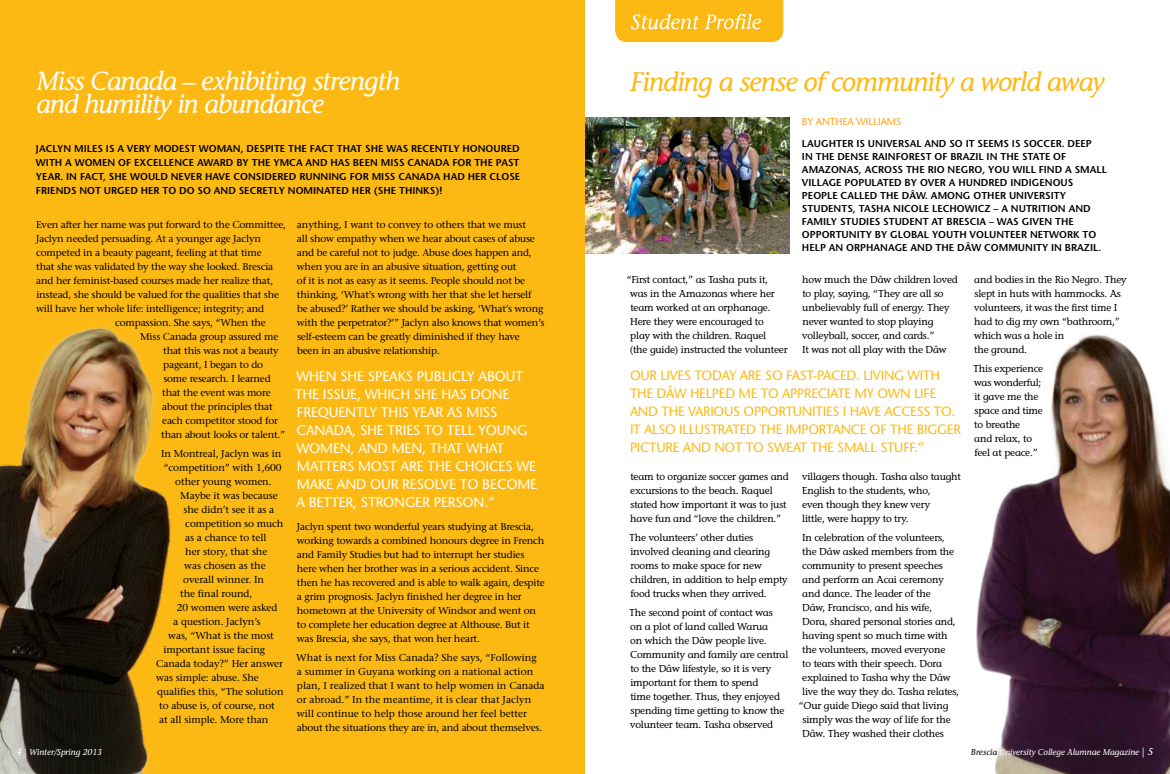
<style>
.page{position:relative;width:1170px;height:774px;background:#fff}
.page>*{position:absolute;margin:0;border:0;box-sizing:border-box;transform-origin:0 0}
.t1{font:italic 26.7px "Stone Informal";letter-spacing:-.03em;color:#fdb913}
.t2{font:italic 26.1px/23px "Stone Informal";letter-spacing:-.03em;color:#fff}
.t3{font:14px/18px "Stone Sans";letter-spacing:-.01em;color:#fff}
.t4{font:13.5px/18px "Stone Sans";letter-spacing:-.02em;color:#fdb913}
.t5{font:10px/14px "Stone Serif";letter-spacing:-.02em;color:#000}
.t6{font:10px/14px "Stone Informal";letter-spacing:-.02em;color:#000}
.t7{font:600 10px/13px "Stone Sans";color:#000;text-align:justify}
.t8{font:10px/14px "Stone Serif";color:#000}
.t9{font:10px "Stone Sans";color:#faa21b}
.t10{font:italic 8.5px "Stone Informal";color:#fff}
.s1{font-size:10px}
.s2{color:#000}
</style>
<div class="page">
<div style="left:0;top:0;width:585px;height:774px;background:#fdb913"></div>
<img style="left:0;top:327px;width:171px;height:447px">
<svg style="left:615px;top:0;width:168px;height:42px;background:#fdbf27"></svg>
<img style="left:976px;top:334px;width:194px;height:440px">
<img style="left:585px;top:117px;width:205px;height:136px">
<h2 class="t2" style="left:36px;top:69px;width:366px">Miss Canada – exhibiting strength and humility in abundance</h2>
<h1 class="t1" style="left:630px;top:66px;width:476px">Finding a sense of community a world away</h1>
<p class="t9" style="left:802px;top:116px;width:101px">BY ANTHEA WILLIAMS</p>
<p class="t7" style="left:802px;top:137px;width:306px;text-align:left">LAUGHTER IS UNIVERSAL AND SO IT SEEMS IS SOCCER. DEEP<br>IN THE DENSE RAINFOREST OF BRAZIL IN THE STATE OF AMAZONAS, ACROSS THE RIO NEGRO, YOU WILL FIND A SMALL VILLAGE POPULATED BY OVER A HUNDRED INDIGENOUS PEOPLE CALLED THE DÂW. AMONG OTHER UNIVERSITY STUDENTS, TASHA NICOLE LECHOWICZ – A NUTRITION AND FAMILY STUDIES STUDENT AT BRESCIA – WAS GIVEN THE OPPORTUNITY BY GLOBAL YOUTH VOLUNTEER NETWORK TO HELP AN ORPHANAGE AND THE DÂW COMMUNITY IN BRAZIL.</p>
<p class="t7" style="left:36px;top:141px;width:486px;line-height:14px">JACLYN MILES IS A VERY MODEST WOMAN, DESPITE THE FACT THAT SHE WAS RECENTLY HONOURED WITH A WOMEN OF EXCELLENCE AWARD BY THE YMCA AND HAS BEEN MISS CANADA FOR THE PAST YEAR. IN FACT, SHE WOULD NEVER HAVE CONSIDERED RUNNING FOR MISS CANADA HAD HER CLOSE FRIENDS NOT URGED HER TO DO SO AND SECRETLY NOMINATED HER (SHE THINKS)!</p>
<p class="t5" style="left:36px;top:218px;width:251px">Even after her name was put forward to the Committee,</p>
<p class="t5" style="left:36px;top:232px;width:226px">Jaclyn needed persuading. At a younger age Jaclyn</p>
<p class="t5" style="left:36px;top:246px;width:227px">competed in a beauty pageant, feeling at that time</p>
<p class="t5" style="left:36px;top:260px;width:239px">that she was validated by the way she looked. Brescia</p>
<p class="t5" style="left:36px;top:274px;width:238px">and her feminist-based courses made her realize that,</p>
<p class="t5" style="left:36px;top:288px;width:244px">instead, she should be valued for the qualities that she</p>
<p class="t5" style="left:36px;top:302px;width:229px">will have her whole life: intelligence; integrity; and</p>
<p class="t5" style="left:115px;top:316px;width:152px">compassion. She says, “When the</p>
<p class="t5" style="left:140px;top:330px;width:140px">Miss Canada group assured me</p>
<p class="t5" style="left:163px;top:344px;width:117px">that this was not a beauty</p>
<p class="t5" style="left:163px;top:358px;width:101px">pageant, I began to do</p>
<p class="t5" style="left:163px;top:372px;width:109px">some research. I learned</p>
<p class="t5" style="left:162px;top:386px;width:110px">that the event was more</p>
<p class="t5" style="left:162px;top:400px;width:112px">about the principles that</p>
<p class="t5" style="left:162px;top:414px;width:117px">each competitor stood for</p>
<p class="t5" style="left:161px;top:428px;width:125px">than about looks or talent.”</p>
<p class="t5" style="left:161px;top:447px;width:122px">In Montreal, Jaclyn was in</p>
<p class="t5" style="left:164px;top:461px;width:119px">“competition” with 1,600</p>
<p class="t5" style="left:175px;top:475px;width:98px">other young women.</p>
<p class="t5" style="left:180px;top:489px;width:99px">Maybe it was because</p>
<p class="t5" style="left:183px;top:503px;width:92px">she didn’t see it as a</p>
<p class="t5" style="left:185px;top:517px;width:100px">competition so much</p>
<p class="t5" style="left:185px;top:531px;width:83px">as a chance to tell</p>
<p class="t5" style="left:185px;top:545px;width:84px">her story, that she</p>
<p class="t5" style="left:184px;top:559px;width:83px">was chosen as the</p>
<p class="t5" style="left:183px;top:573px;width:82px">overall winner. In</p>
<p class="t5" style="left:180px;top:587px;width:74px">the final round,</p>
<p class="t5" style="left:177px;top:601px;width:102px">20 women were asked</p>
<p class="t5" style="left:173px;top:615px;width:89px">a question. Jaclyn’s</p>
<p class="t5" style="left:168px;top:629px;width:107px">was, “What is the most</p>
<p class="t5" style="left:163px;top:643px;width:103px">important issue facing</p>
<p class="t5" style="left:156px;top:657px;width:128px">Canada today?” Her answer</p>
<p class="t5" style="left:156px;top:671px;width:104px">was simple: abuse. She</p>
<p class="t5" style="left:157px;top:685px;width:128px">qualifies this, “The solution</p>
<p class="t5" style="left:159px;top:699px;width:117px">to abuse is, of course, not</p>
<p class="t5" style="left:159px;top:713px;width:111px">at all simple. More than</p>
<p class="t5" style="left:297px;top:218px;width:249px">anything, I want to convey to others that we must<br>all show empathy when we hear about cases of abuse and be careful not to judge. Abuse does happen and, when you are in an abusive situation, getting out<br>of it is not as easy as it seems. People should not be thinking, ‘What’s wrong with her that she let herself be abused?’ Rather we should be asking, ‘What’s wrong with the perpetrator?’” Jaclyn also knows that women’s self-esteem can be greatly diminished if they have<br>been in an abusive relationship.</p>
<h3 class="t3" style="left:295px;top:367px;width:244px">WHEN SHE SPEAKS PUBLICLY ABOUT<br>THE ISSUE, WHICH SHE HAS DONE<br>FREQUENTLY THIS YEAR AS MISS<br>CANADA, SHE TRIES TO TELL YOUNG<br>WOMEN, AND MEN, THAT WHAT<br>MATTERS MOST ARE THE CHOICES WE<br>MAKE AND OUR RESOLVE TO BECOME<br>A BETTER, STRONGER PERSON.”</h3>
<p class="t5" style="left:297px;top:520px;width:249px">Jaclyn spent two wonderful years studying at Brescia, working towards a combined honours degree in French and Family Studies but had to interrupt her studies here when her brother was in a serious accident. Since then he has recovered and is able to walk again, despite a grim prognosis. Jaclyn finished her degree in her hometown at the University of Windsor and went on to complete her education degree at Althouse. But it was Brescia, she says, that won her heart.</p>
<p class="t8" style="left:296px;top:651px;width:250px">What is next for Miss Canada? She says, “Following<br>a summer in Guyana working on a national action plan, I realized that I want to help women in Canada or abroad.” In the meantime, it is clear that Jaclyn will continue to help those around her feel better about the situations they are in, and about themselves.</p>
<p class="t6" style="left:802px;top:273px;width:157px">how much the Dâw children loved to play, saying, “They are all so unbelievably full of energy. They never wanted to stop playing volleyball, soccer, and cards.”<br>It was not all play with the Dâw</p>
<p class="t6" style="left:974px;top:273px;width:154px">and bodies in the Rio Negro. They slept in huts with hammocks. As volunteers, it was the first time I had to dig my own “bathroom,” which was a hole in<br>the ground.</p>
<p class="t6" style="left:973px;top:362px;width:71px">This experience was wonderful; it gave me the space and time to breathe<br>and relax, to feel at peace.”</p>
<p class="t6" style="left:630px;top:273px;width:159px;text-indent:-3px">“First contact,” as Tasha puts it, was in the Amazonas where her team worked at an orphanage.<br>Here they were encouraged to<br>play with the children. Raquel<br>(the guide) instructed the volunteer</p>
<h3 class="t4" style="left:630px;top:366px;width:332px">OUR LIVES TODAY ARE SO FAST-PACED. LIVING WITH THE DÂW HELPED ME TO APPRECIATE MY OWN LIFE AND THE VARIOUS OPPORTUNITIES I HAVE ACCESS TO.<br>IT ALSO ILLUSTRATED THE IMPORTANCE OF THE BIGGER PICTURE AND NOT TO SWEAT THE SMALL STUFF.”</h3>
<p class="t6" style="left:802px;top:470px;width:160px">villagers though. Tasha also taught<br>English to the students, who,<br>even though they knew very<br>little, were happy to try.</p>
<p class="t6" style="left:802px;top:531px;width:144px">In celebration of the volunteers,</p>
<p class="t6" style="left:802px;top:545px;width:153px">the Dâw asked members from the</p>
<p class="t6" style="left:802px;top:559px;width:142px">community to present speeches</p>
<p class="t6" style="left:802px;top:573px;width:143px">and perform an Acai ceremony</p>
<p class="t6" style="left:802px;top:587px;width:130px">and dance. The leader of the</p>
<p class="t6" style="left:802px;top:601px;width:132px">Dâw, Francisco, and his wife,</p>
<p class="t6" style="left:802px;top:615px;width:155px">Dora, shared personal stories and,</p>
<p class="t6" style="left:802px;top:629px;width:147px">having spent so much time with</p>
<p class="t6" style="left:802px;top:643px;width:145px">the volunteers, moved everyone</p>
<p class="t6" style="left:802px;top:657px;width:141px">to tears with their speech. Dora</p>
<p class="t6" style="left:802px;top:671px;width:150px">explained to Tasha why the Dâw</p>
<p class="t6" style="left:802px;top:685px;width:158px">live the way they do. Tasha relates,</p>
<p class="t6" style="left:799px;top:699px;width:151px">“Our guide Diego said that living</p>
<p class="t6" style="left:802px;top:713px;width:150px">simply was the way of life for the</p>
<p class="t6" style="left:802px;top:727px;width:143px">Dâw. They washed their clothes</p>
<p class="t6" style="left:630px;top:470px;width:160px">team to organize soccer games and excursions to the beach. Raquel stated how important it was to just have fun and “love the children.”</p>
<p class="t6" style="left:629px;top:531px;width:160px">The volunteers’ other duties involved cleaning and clearing rooms to make space for new children, in addition to help empty food trucks when they arrived.</p>
<p class="t6" style="left:629px;top:606px;width:161px">The second point of contact was<br>on a plot of land called Warua<br>on which the Dâw people live.<br>Community and family are central to the Dâw lifestyle, so it is very important for them to spend<br>time together. Thus, they enjoyed spending time getting to know the volunteer team. Tasha observed</p>
<p class="t10" style="left:17px;top:747px;width:87px"><span class="s1">4</span> | Winter/Spring 2013</p>
<p class="t10" style="left:971px;top:747px;width:184px"><span class="s2">Brescia</span> University College Alumnae Magazine <span class="s1">| 5</span></p>
</div>
